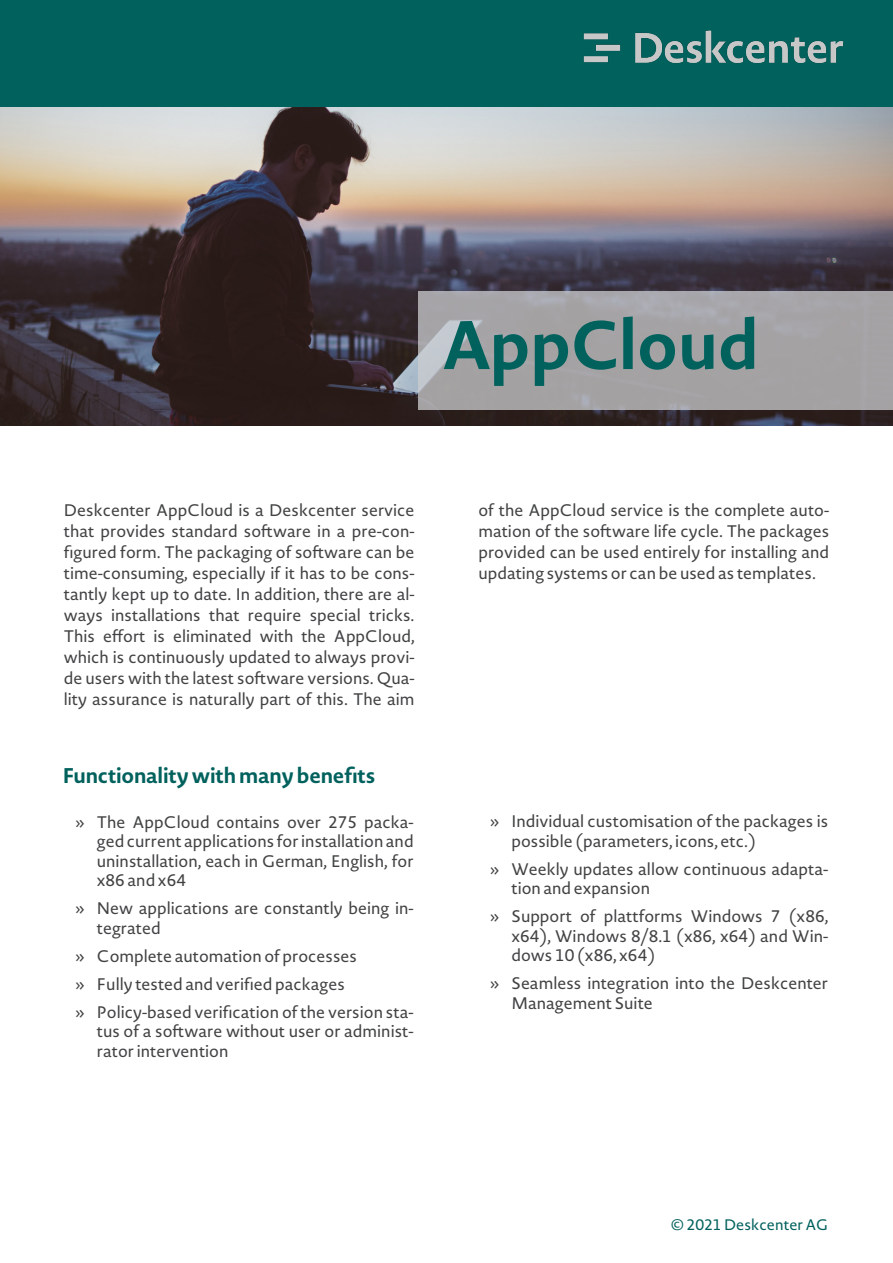
<style>
.page{position:relative;width:893px;height:1263px;background:#fff}
.page>*{position:absolute;margin:0;border:0;box-sizing:border-box;transform-origin:0 0}
.Hauptueberschrift{font:700 67.5px "Novel Sans Pro";color:#00615d}
.Zwischenüberschrift{font:700 21px "Novel Sans Pro";letter-spacing:-.01em;color:#00615d}
.Aufzaehlungen{font:16.5px/19.5px "Novel Sans Pro";color:#414243}
.Fließtext{font:16.5px/21px "Novel Sans Pro";color:#414243;text-align:justify}
.t1{font:15px "Novel Sans Pro";color:#00615d}
</style>
<div class="page">
<img style="left:0;top:106px;width:893px;height:319px">
<div style="left:0;top:0;width:893px;height:106px;background:#00615d"></div>
<svg style="left:418px;top:292px;width:475px;height:118px;background:#a5a4a6"></svg>
<p class="Hauptueberschrift" style="left:441px;top:295px;width:319px">AppCloud</p>
<p class="Fließtext" style="left:64px;top:499px;width:352px">Deskcenter AppCloud is a Deskcenter service that provides standard software in a pre-con&shy;figured form. The packaging of software can be time-consuming, especially if it has to be cons&shy;tantly kept up to date. In addition, there are al&shy;ways installations that require special tricks.<br>This effort is eliminated with the AppCloud, which is continuously updated to always provi&shy;de users with the latest software versions. Qua&shy;lity assurance is naturally part of this. The aim</p>
<p class="Fließtext" style="left:478px;top:499px;width:352px">of the AppCloud service is the complete auto&shy;mation of the software life cycle. The packages provided can be used entirely for installing and updating systems or can be used as templates.</p>
<p class="Zwischenüberschrift" style="left:63px;top:760px;width:314px">Functionality with many benefits</p>
<p class="Aufzaehlungen" style="left:97px;top:812px;width:318px;text-align:justify;text-indent:-21px">» The AppCloud contains over 275 packa&shy;ged current applications for installation and uninstallation, each in German, English, for x86 and x64</p>
<p class="Aufzaehlungen" style="left:97px;top:898px;width:318px;text-indent:-21px">» New applications are constantly being in&shy;tegrated</p>
<p class="Aufzaehlungen" style="left:76px;top:946px;width:283px">» Complete automation of processes</p>
<p class="Aufzaehlungen" style="left:76px;top:974px;width:271px">» Fully tested and verified packages</p>
<p class="Aufzaehlungen" style="left:97px;top:1002px;width:318px;text-align:justify;text-indent:-21px">» Policy-based verification of the version sta&shy;tus of a software without user or administ&shy;rator intervention</p>
<p class="Aufzaehlungen" style="left:511px;top:811px;width:318px;text-indent:-21px">» Individual customisation of the packages is possible (parameters, icons, etc.)</p>
<p class="Aufzaehlungen" style="left:511px;top:859px;width:318px;text-indent:-21px">» Weekly updates allow continuous adapta&shy;tion and expansion</p>
<p class="Aufzaehlungen" style="left:511px;top:906px;width:318px;text-align:justify;text-indent:-21px">» Support of plattforms Windows 7 (x86, x64), Windows 8/8.1 (x86, x64) and Win&shy;dows 10 (x86, x64)</p>
<p class="Aufzaehlungen" style="left:511px;top:973px;width:318px;text-indent:-21px">» Seamless integration into the Deskcenter<br>Management Suite</p>
<p class="t1" style="left:671px;top:1213px;width:159px">© 2021 Deskcenter AG</p>
</div>
